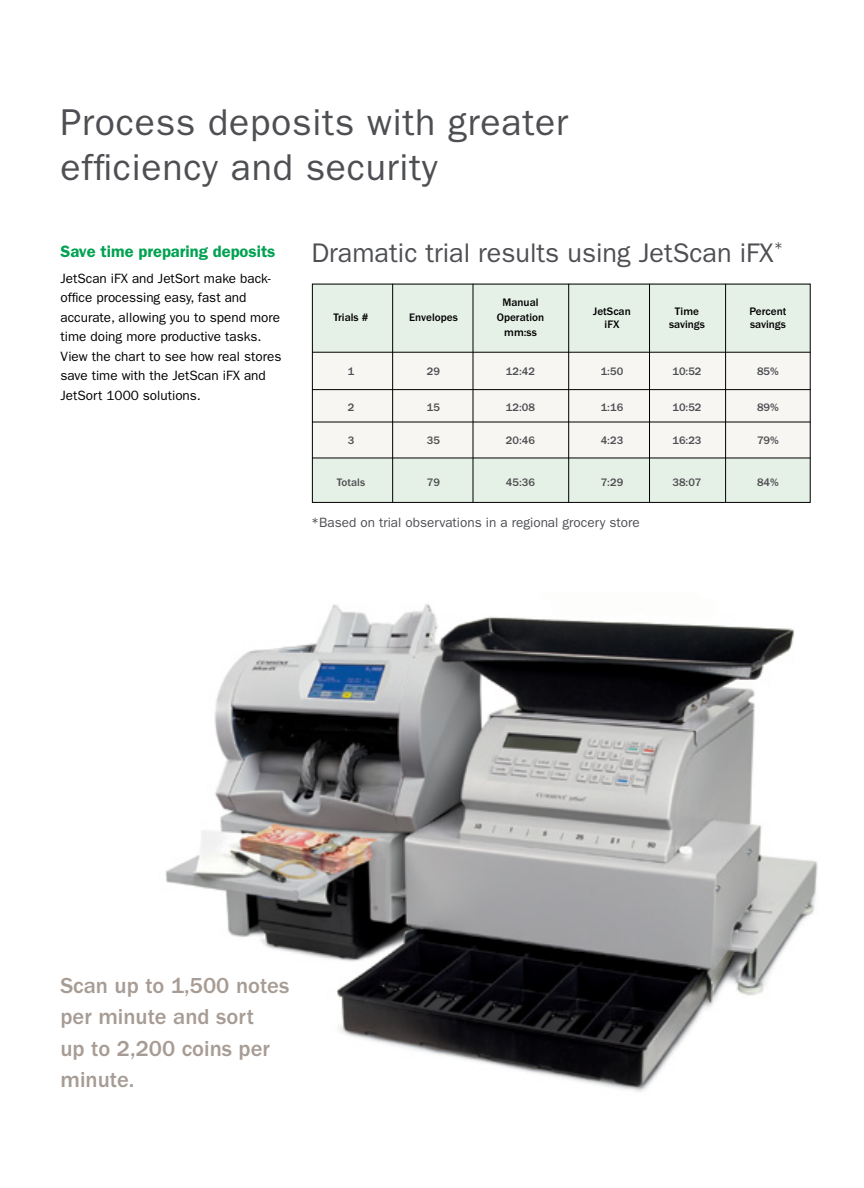
<style>
.page{position:relative;width:864px;height:1188px;background:#fff}
.page>*{position:absolute;margin:0;border:0;box-sizing:border-box;transform-origin:0 0}
.t1{font:37.5px/45px "ITC Franklin Gothic Std";letter-spacing:.02em;color:#4e4f53}
.t2{font:27px "ITC Franklin Gothic Std";color:#4e4f53}
.t3{font:500 22.5px/31.5px "ITC Franklin Gothic Std";color:#a79c94}
.t4{font:600 16.5px "ITC Franklin Gothic Std";color:#00a252}
.t5{font:13.5px/19.5px "ITC Franklin Gothic Std";color:#000}
.t6{font:13.5px "ITC Franklin Gothic Std";color:#4e4f53}
.t7{font:500 11.25px "ITC Franklin Gothic Std";color:#4e4f53}
.t8{font:500 11.25px "ITC Franklin Gothic Std";color:#000}
</style>
<div class="page">
<img style="left:165px;top:603px;width:653px;height:489px">
<div style="left:312px;top:456px;width:499px;height:46px;background:#e5f0e6"></div>
<div style="left:312px;top:284px;width:499px;height:69px;background:#e5f0e6"></div>
<div style="left:312px;top:352px;width:499px;height:106px;background:#f7f6f3"></div>
<hr style="left:312px;top:458px;width:499px;height:1px;background:#000">
<hr style="left:312px;top:422px;width:499px;height:1px;background:#000">
<hr style="left:312px;top:389px;width:499px;height:1px;background:#000">
<hr style="left:312px;top:352px;width:499px;height:1px;background:#000">
<div style="left:312px;top:284px;width:499px;height:219px;border:1px solid #000"></div>
<hr style="left:392px;top:284px;width:1px;height:219px;background:#000">
<hr style="left:473px;top:284px;width:1px;height:219px;background:#000">
<hr style="left:568px;top:284px;width:1px;height:219px;background:#000">
<hr style="left:649px;top:284px;width:1px;height:219px;background:#000">
<hr style="left:725px;top:284px;width:1px;height:219px;background:#000">
<h1 class="t1" style="left:60px;top:100px;width:509px">Process deposits with greater efficiency and security</h1>
<p class="t4" style="left:60px;top:241px;width:217px">Save time preparing deposits</p>
<p class="t5" style="left:60px;top:269px;width:222px">JetScan iFX and JetSort make back&shy;office processing easy, fast and accurate, allowing you to spend more time doing more productive tasks.<br>View the chart to see how real stores save time with the JetScan iFX and JetSort 1000 solutions.</p>
<h2 class="t2" style="left:311px;top:237px;width:473px">Dramatic trial results using JetScan iFX<sup>*</sup></h2>
<p class="t8" style="left:502px;top:296px;width:38px">Manual</p>
<p class="t8" style="left:333px;top:311px;width:37px">Trials #</p>
<p class="t8" style="left:409px;top:311px;width:50px">Envelopes</p>
<p class="t8" style="left:497px;top:311px;width:49px">Operation</p>
<p class="t8" style="left:593px;top:305px;width:39px">JetScan</p>
<p class="t8" style="left:675px;top:305px;width:26px">Time</p>
<p class="t8" style="left:750px;top:305px;width:38px">Percent</p>
<p class="t8" style="left:605px;top:318px;width:16px">iFX</p>
<p class="t8" style="left:669px;top:318px;width:37px">savings</p>
<p class="t8" style="left:750px;top:318px;width:37px">savings</p>
<p class="t8" style="left:504px;top:326px;width:34px">mm:ss</p>
<p class="t7" style="left:348px;top:365px;width:8px">1</p>
<p class="t7" style="left:427px;top:365px;width:15px">29</p>
<p class="t7" style="left:506px;top:365px;width:31px">12:42</p>
<p class="t7" style="left:601px;top:365px;width:24px">1:50</p>
<p class="t7" style="left:672px;top:365px;width:31px">10:52</p>
<p class="t7" style="left:757px;top:365px;width:23px">85%</p>
<p class="t7" style="left:348px;top:401px;width:8px">2</p>
<p class="t7" style="left:427px;top:401px;width:15px">15</p>
<p class="t7" style="left:506px;top:401px;width:31px">12:08</p>
<p class="t7" style="left:601px;top:401px;width:24px">1:16</p>
<p class="t7" style="left:672px;top:401px;width:31px">10:52</p>
<p class="t7" style="left:757px;top:401px;width:23px">89%</p>
<p class="t7" style="left:348px;top:434px;width:8px">3</p>
<p class="t7" style="left:427px;top:434px;width:15px">35</p>
<p class="t7" style="left:506px;top:434px;width:31px">20:46</p>
<p class="t7" style="left:601px;top:434px;width:24px">4:23</p>
<p class="t7" style="left:672px;top:434px;width:31px">16:23</p>
<p class="t7" style="left:757px;top:434px;width:23px">79%</p>
<p class="t7" style="left:337px;top:476px;width:30px">Totals</p>
<p class="t7" style="left:427px;top:476px;width:15px">79</p>
<p class="t7" style="left:506px;top:476px;width:31px">45:36</p>
<p class="t7" style="left:601px;top:476px;width:24px">7:29</p>
<p class="t7" style="left:672px;top:476px;width:31px">38:07</p>
<p class="t7" style="left:757px;top:476px;width:23px">84%</p>
<p class="t6" style="left:311px;top:514px;width:330px">*Based on trial observations in a regional grocery store</p>
<h3 class="t3" style="left:60px;top:970px;width:230px">Scan up to 1,500 notes per minute and sort<br>up to 2,200 coins per minute.</h3>
</div>
